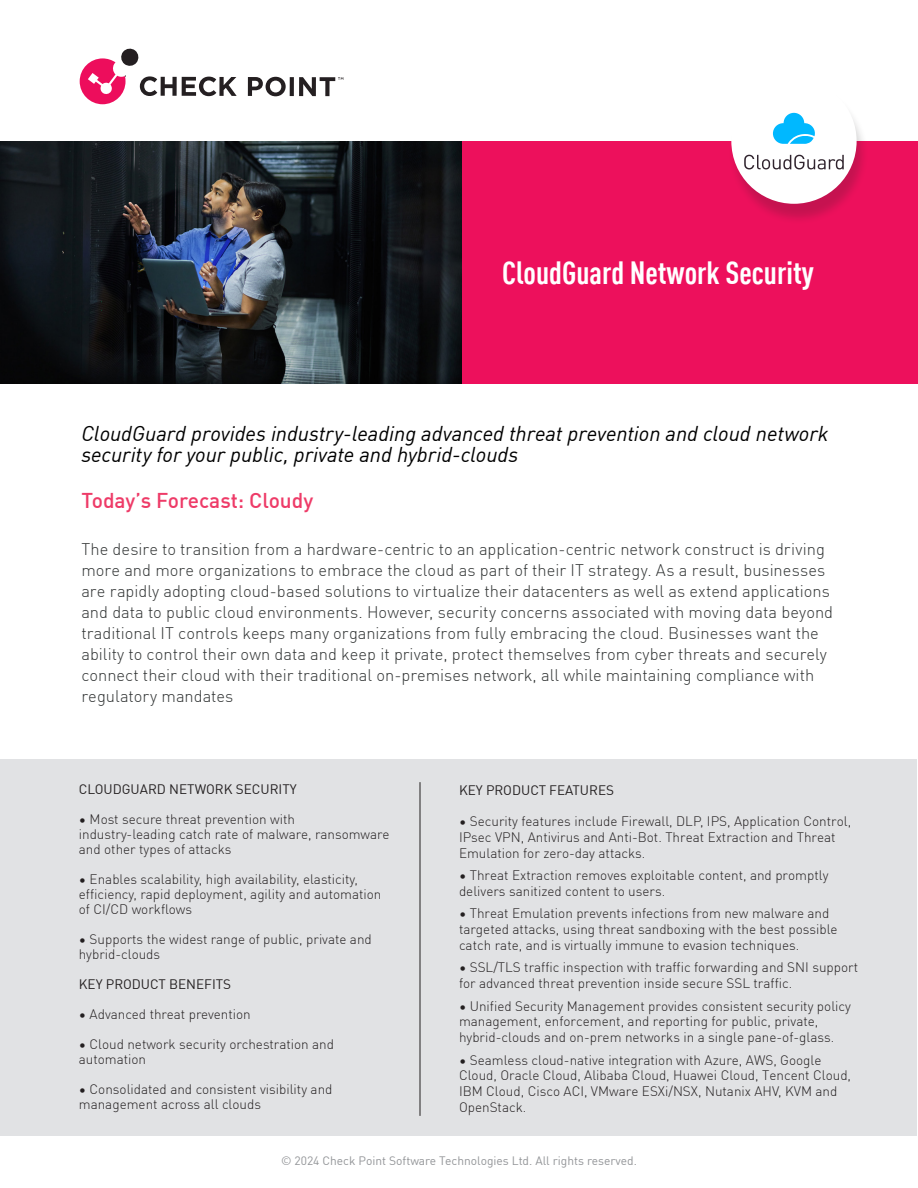
<style>
.page{position:relative;width:918px;height:1188px;background:#fff}
.page>*{position:absolute;margin:0;border:0;box-sizing:border-box;transform-origin:0 0}
.Header_1{font:700 condensed 31.5px "DIN Pro";color:#fff}
.Section_Header{font:italic 21px/21px "DIN Pro";letter-spacing:-.005em;color:#000}
.Section_Header-2{font:500 21px "DIN Pro";color:#ee3b68}
.Section_Header-3{font:300 16.5px/21px "DIN Pro";color:#313434}
.t1{font:300 13.5px/15.8px "DIN Pro";color:#231f20}
.t2{font:13.5px "DIN Pro";color:#231f20}
.t3{font:12px "DIN Pro";color:#939598}
</style>
<div class="page">
<svg style="left:248px;top:77px;width:38px;height:19px"></svg>
<svg style="left:290px;top:77px;width:4px;height:19px"></svg>
<svg style="left:80px;top:48px;width:157px;height:56px"></svg>
<svg style="left:299px;top:77px;width:44px;height:19px"></svg>
<img style="left:0;top:141px;width:463px;height:243px">
<div style="left:463px;top:141px;width:455px;height:243px;background:#ed105c"></div>
<div style="left:728px;top:83px;width:141px;height:141px;background:#231f20;opacity:.2"></div>
<div style="left:731px;top:79px;width:126px;height:125px;background:#fff;border-radius:50%"></div>
<svg style="left:744px;top:155px;width:100px;height:14px"></svg>
<svg style="left:773px;top:113px;width:42px;height:31px"></svg>
<div style="left:1px;top:759px;width:916px;height:376px;background:#e1e2e4"></div>
<hr style="left:420px;top:782px;width:1px;height:334px;background:#231f20">
<p class="Header_1" style="left:502px;top:249px;width:313px">CloudGuard Network Security</p>
<p class="Section_Header" style="left:81px;top:421px;width:749px">CloudGuard provides industry-leading advanced threat prevention and cloud network security for your public, private and hybrid-clouds</p>
<p class="Section_Header-2" style="left:81px;top:484px;width:234px">Today’s Forecast: Cloudy</p>
<p class="Section_Header-3" style="left:81px;top:537px;width:753px">The desire to transition from a hardware-centric to an application-centric network construct is driving more and more organizations to embrace the cloud as part of their IT strategy. As a result, businesses are rapidly adopting cloud-based solutions to virtualize their datacenters as well as extend applications and data to public cloud environments. However, security concerns associated with moving data beyond traditional IT controls keeps many organizations from fully embracing the cloud. Businesses want the ability to control their own data and keep it private, protect themselves from cyber threats and securely connect their cloud with their traditional on-premises network, all while maintaining compliance with regulatory mandates</p>
<p class="t2" style="left:79px;top:779px;width:220px">CLOUDGUARD NETWORK SECURITY</p>
<p class="t1" style="left:79px;top:811px;width:312px;line-height:15px">• Most secure threat prevention with industry-leading catch rate of malware, ransomware and other types of attacks</p>
<p class="t1" style="left:79px;top:870px;width:281px">• Enables scalability, high availability, elasticity,</p>
<p class="t1" style="left:79px;top:885px;width:304px">efficiency, rapid deployment, agility and automation</p>
<p class="t1" style="left:79px;top:900px;width:115px">of CI/CD workflows</p>
<p class="t1" style="left:79px;top:930px;width:295px">• Supports the widest range of public, private and</p>
<p class="t1" style="left:79px;top:945px;width:83px">hybrid-clouds</p>
<p class="t2" style="left:79px;top:974px;width:154px">KEY PRODUCT BENEFITS</p>
<p class="t1" style="left:79px;top:1005px;width:173px">• Advanced threat prevention</p>
<p class="t1" style="left:79px;top:1036px;width:257px;line-height:15px">• Cloud network security orchestration and automation</p>
<p class="t1" style="left:79px;top:1081px;width:255px;line-height:15px">• Consolidated and consistent visibility and management across all clouds</p>
<p class="t2" style="left:459px;top:780px;width:157px">KEY PRODUCT FEATURES</p>
<p class="t1" style="left:459px;top:813px;width:394px">• Security features include Firewall, DLP, IPS, Application Control,<br>IPsec VPN, Antivirus and Anti-Bot. Threat Extraction and Threat<br>Emulation for zero-day attacks.</p>
<p class="t1" style="left:459px;top:867px;width:371px">• Threat Extraction removes exploitable content, and promptly delivers sanitized content to users.</p>
<p class="t1" style="left:459px;top:905px;width:380px">• Threat Emulation prevents infections from new malware and targeted attacks, using threat sandboxing with the best possible catch rate, and is virtually immune to evasion techniques.</p>
<p class="t1" style="left:459px;top:959px;width:401px">• SSL/TLS traffic inspection with traffic forwarding and SNI support for advanced threat prevention inside secure SSL traffic.</p>
<p class="t1" style="left:459px;top:997px;width:393px">• Unified Security Management provides consistent security policy management, enforcement, and reporting for public, private, hybrid-clouds and on-prem networks in a single pane-of-glass.</p>
<p class="t1" style="left:459px;top:1051px;width:394px">• Seamless cloud-native integration with Azure, AWS, Google Cloud, Oracle Cloud, Alibaba Cloud, Huawei Cloud, Tencent Cloud, IBM Cloud, Cisco ACI, VMware ESXi/NSX, Nutanix AHV, KVM and OpenStack.</p>
<p class="t3" style="left:281px;top:1151px;width:357px">© 2024 Check Point Software Technologies Ltd. All rights reserved.</p>
</div>
